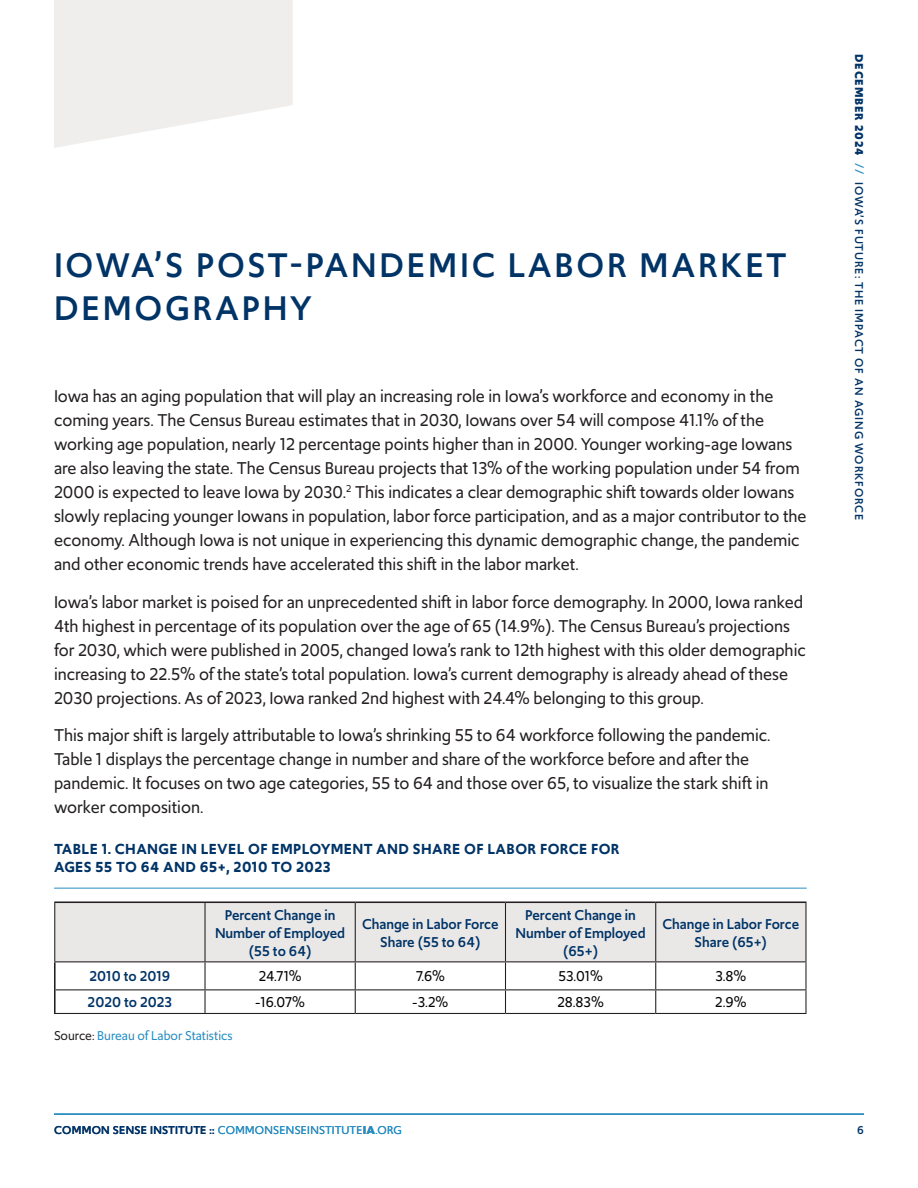
<style>
.page{position:relative;width:918px;height:1188px;background:#fff}
.page>*{position:absolute;margin:0;border:0;box-sizing:border-box;transform-origin:0 0}
.t1{font:500 36px/43.2px "Upgrade";letter-spacing:.075em;color:#036}
.t2{font:18px/24px "Upgrade";color:#231f20}
.Figure_Label{font:600 15.3px/18.5px "Upgrade";letter-spacing:.025em;color:#036}
.table_2nd_row{font:500 15px/18px "Upgrade";color:#036;text-align:center}
.table_data{font:15px "Upgrade";color:#000}
.t3{font:13.5px "Upgrade";color:#298dc2}
.t4{font:500 12px "Upgrade";letter-spacing:.075em;color:#036}
.t5{font:12px "Upgrade";letter-spacing:.025em;color:#298dc2}
.s1{color:#231f20}
.s2{font-weight:700}
.s3{color:#298dc2}
.s4{font-weight:500;color:#036}
</style>
<div class="page">
<hr style="left:54px;top:1113px;width:810px;height:2px;background:#298dc2">
<hr style="left:54px;top:888px;width:753px;height:1px;background:#298dc2">
<svg style="left:54px;top:0;width:239px;height:148px"></svg>
<div style="left:55px;top:903px;width:750px;height:58px;background:#eae8e7"></div>
<hr style="left:54px;top:901px;width:151px;height:2px;background:#231f20">
<hr style="left:205px;top:901px;width:150px;height:2px;background:#231f20">
<hr style="left:355px;top:901px;width:151px;height:2px;background:#231f20">
<hr style="left:506px;top:901px;width:150px;height:2px;background:#231f20">
<hr style="left:656px;top:901px;width:151px;height:2px;background:#231f20">
<hr style="left:54px;top:962px;width:2px;height:28px;background:#231f20">
<hr style="left:54px;top:990px;width:2px;height:23px;background:#231f20">
<hr style="left:204px;top:903px;width:2px;height:58px;background:#231f20">
<hr style="left:355px;top:903px;width:1px;height:58px;background:#231f20">
<hr style="left:505px;top:903px;width:1px;height:58px;background:#231f20">
<hr style="left:655px;top:903px;width:1px;height:58px;background:#231f20">
<hr style="left:204px;top:962px;width:2px;height:27px;background:#231f20">
<hr style="left:56px;top:989px;width:149px;height:1px;background:#231f20">
<hr style="left:205px;top:989px;width:150px;height:1px;background:#231f20">
<hr style="left:204px;top:990px;width:2px;height:23px;background:#231f20">
<hr style="left:355px;top:989px;width:151px;height:1px;background:#231f20">
<svg style="left:355px;top:962px;width:1px;height:51px"></svg>
<hr style="left:506px;top:989px;width:150px;height:1px;background:#231f20">
<svg style="left:505px;top:962px;width:1px;height:51px"></svg>
<hr style="left:656px;top:989px;width:151px;height:1px;background:#231f20">
<svg style="left:655px;top:962px;width:1px;height:51px"></svg>
<hr style="left:54px;top:903px;width:1px;height:58px;background:#231f20">
<hr style="left:805px;top:903px;width:2px;height:58px;background:#231f20">
<hr style="left:54px;top:961px;width:151px;height:1px;background:#231f20">
<hr style="left:205px;top:961px;width:150px;height:1px;background:#231f20">
<hr style="left:355px;top:961px;width:151px;height:1px;background:#231f20">
<hr style="left:506px;top:961px;width:150px;height:1px;background:#231f20">
<hr style="left:656px;top:961px;width:151px;height:1px;background:#231f20">
<hr style="left:805px;top:962px;width:2px;height:27px;background:#231f20">
<hr style="left:805px;top:990px;width:2px;height:23px;background:#231f20">
<hr style="left:54px;top:1013px;width:151px;height:1px;background:#231f20">
<hr style="left:205px;top:1013px;width:150px;height:1px;background:#231f20">
<hr style="left:355px;top:1013px;width:151px;height:1px;background:#231f20">
<hr style="left:506px;top:1013px;width:150px;height:1px;background:#231f20">
<hr style="left:656px;top:1013px;width:151px;height:1px;background:#231f20">
<p class="t1" style="left:54px;top:244px;width:734px">IOWA’S POST-PANDEMIC LABOR MARKET<br>DEMOGRAPHY</p>
<p class="t2" style="left:54px;top:384px;width:754px">Iowa has an aging population that will play an increasing role in Iowa’s workforce and economy in the coming years. The Census Bureau estimates that in 2030, Iowans over 54 will compose 41.1% of the working age population, nearly 12 percentage points higher than in 2000. Younger working-age Iowans are also leaving the state. The Census Bureau projects that 13% of the working population under 54 from 2000 is expected to leave Iowa by 2030.<sup>2</sup> This indicates a clear demographic shift towards older Iowans slowly replacing younger Iowans in population, labor force participation, and as a major contributor to the economy. Although Iowa is not unique in experiencing this dynamic demographic change, the pandemic and other economic trends have accelerated this shift in the labor market.</p>
<p class="t2" style="left:54px;top:590px;width:753px">Iowa’s labor market is poised for an unprecedented shift in labor force demography. In 2000, Iowa ranked 4th highest in percentage of its population over the age of 65 (14.9%). The Census Bureau’s projections for 2030, which were published in 2005, changed Iowa’s rank to 12th highest with this older demographic increasing to 22.5% of the state’s total population. Iowa’s current demography is already ahead of these 2030 projections. As of 2023, Iowa ranked 2nd highest with 24.4% belonging to this group.</p>
<p class="t2" style="left:54px;top:723px;width:718px">This major shift is largely attributable to Iowa’s shrinking 55 to 64 workforce following the pandemic.<br>Table 1 displays the percentage change in number and share of the workforce before and after the pandemic. It focuses on two age categories, 55 to 64 and those over 65, to visualize the stark shift in worker composition.</p>
<p class="Figure_Label" style="left:54px;top:840px;width:567px">TABLE 1. CHANGE IN LEVEL OF EMPLOYMENT AND SHARE OF LABOR FORCE FOR<br>AGES 55 TO 64 AND 65+, 2010 TO 2023</p>
<p class="table_2nd_row" style="left:215px;top:906px;width:132px">Percent Change in<br>Number of Employed (55 to 64)</p>
<p class="table_2nd_row" style="left:362px;top:915px;width:138px">Change in Labor Force<br>Share (55 to 64)</p>
<p class="table_2nd_row" style="left:516px;top:906px;width:132px">Percent Change in<br>Number of Employed (65+)</p>
<p class="table_2nd_row" style="left:663px;top:915px;width:138px">Change in Labor Force<br>Share (65+)</p>
<p class="table_2nd_row" style="left:90px;top:968px;width:82px">2010 to 2019</p>
<p class="table_data" style="left:259px;top:967px;width:44px">24.71%</p>
<p class="table_data" style="left:416px;top:967px;width:31px">7.6%</p>
<p class="table_data" style="left:558px;top:967px;width:46px">53.01%</p>
<p class="table_data" style="left:715px;top:967px;width:32px">3.8%</p>
<p class="table_2nd_row" style="left:88px;top:993px;width:86px">2020 to 2023</p>
<p class="table_data" style="left:255px;top:992px;width:51px">-16.07%</p>
<p class="table_data" style="left:412px;top:992px;width:38px">-3.2%</p>
<p class="table_data" style="left:557px;top:992px;width:48px">28.83%</p>
<p class="table_data" style="left:715px;top:992px;width:33px">2.9%</p>
<p class="t3" style="left:54px;top:1027px;width:180px"><span class="s1">Source:</span> Bureau of Labor Statistics</p>
<p class="t4" style="left:867px;top:54px;width:468px;rotate:90deg"><span class="s2">DECEMBER 2024</span> <span class="s3">//</span> IOWA’S FUTURE: THE IMPACT OF AN AGING WORKFORCE</p>
<p class="t5" style="left:54px;top:1122px;width:349px"><span class="s4">COMMON SENSE INSTITUTE ::</span> COMMONSENSEINSTITUTE<span class="s2">IA</span>.ORG</p>
<p class="t4" style="left:857px;top:1122px;width:8px">6</p>
</div>
